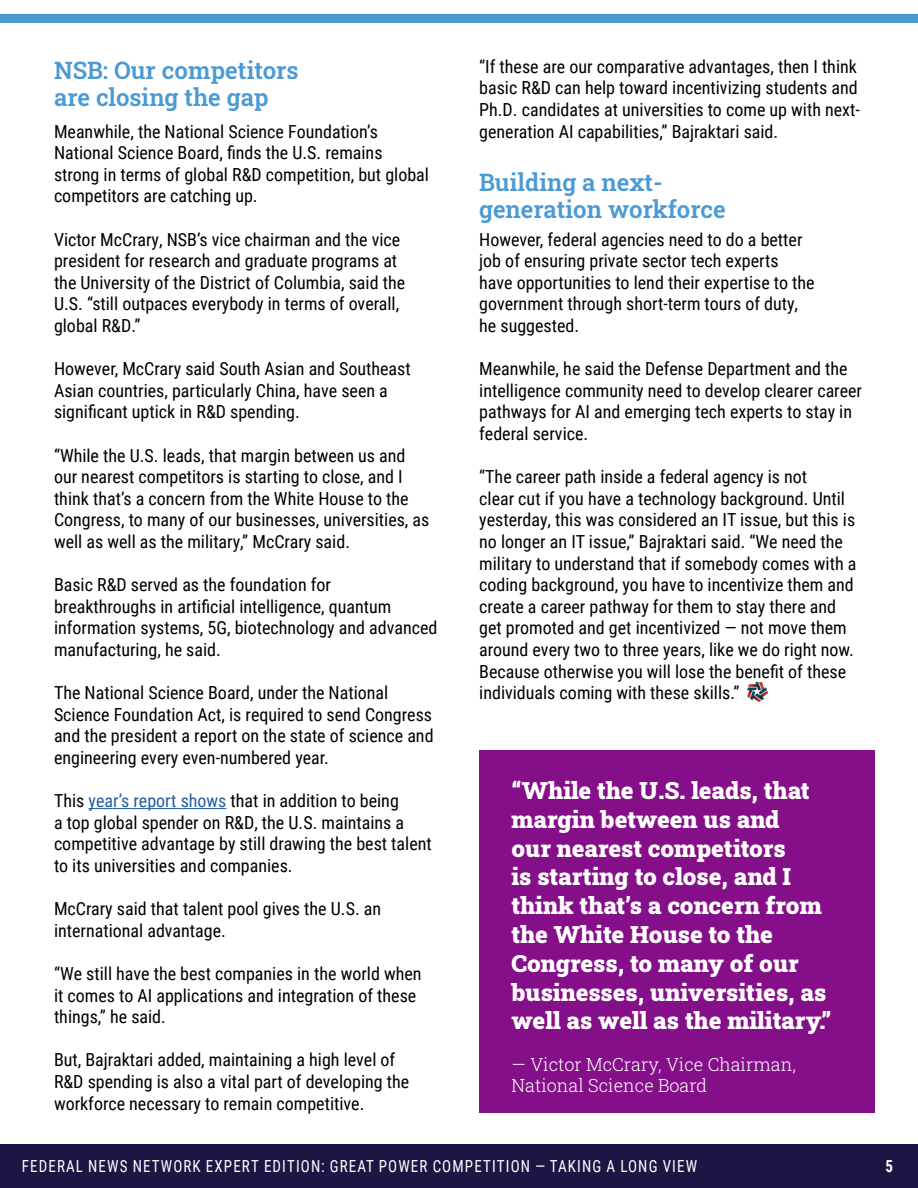
<style>
.page{position:relative;width:918px;height:1188px;background:#fff}
.page>*{position:absolute;margin:0;border:0;box-sizing:border-box;transform-origin:0 0}
.t1{font:24px/28.8px "Roboto Slab";color:#fff}
.t2{font:600 24px/27px "Roboto Slab";color:#4a9ad4}
.t3{font:18px/21.6px "Roboto Condensed";color:#000}
.t4{font:300 18px/21px "Roboto Slab";color:#fff}
.t5{font:16.65px "Roboto Condensed";letter-spacing:.075em;color:#fff;scale:.9 1}
.t6{font:700 16.65px "Roboto Condensed";color:#fff;scale:.9 1}
.s1{color:#215e9e}
</style>
<div class="page">
<hr style="left:89px;top:808px;width:138px;height:1px;background:#215e9e">
<div style="left:0;top:1145px;width:918px;height:43px;background:#1e1545"></div>
<div style="left:0;top:14px;width:918px;height:9px;background:#4a9ad4"></div>
<img style="left:748px;top:682px;width:19px;height:20px">
<div style="left:479px;top:750px;width:396px;height:363px;background:#850f89"></div>
<h1 class="t2" style="left:54px;top:57px;width:246px">NSB: Our competitors are closing the gap</h1>
<p class="t3" style="left:54px;top:120px;width:377px">Meanwhile, the National Science Foundation’s National Science Board, finds the U.S. remains strong in terms of global R&amp;D competition, but global competitors are catching up.</p>
<p class="t3" style="left:54px;top:228px;width:353px">Victor McCrary, NSB’s vice chairman and the vice president for research and graduate programs at the University of the District of Columbia, said the U.S. “still outpaces everybody in terms of overall, global R&amp;D.”</p>
<p class="t3" style="left:54px;top:357px;width:358px">However, McCrary said South Asian and Southeast<br>Asian countries, particularly China, have seen a significant uptick in R&amp;D spending.</p>
<p class="t3" style="left:54px;top:444px;width:377px">“While the U.S. leads, that margin between us and our nearest competitors is starting to close, and I think that’s a concern from the White House to the Congress, to many of our businesses, universities, as well as well as the military,” McCrary said.</p>
<p class="t3" style="left:54px;top:573px;width:385px">Basic R&amp;D served as the foundation for breakthroughs in artificial intelligence, quantum information systems, 5G, biotechnology and advanced manufacturing, he said.</p>
<p class="t3" style="left:54px;top:681px;width:381px">The National Science Board, under the National Science Foundation Act, is required to send Congress and the president a report on the state of science and engineering every even-numbered year.</p>
<p class="t3" style="left:54px;top:789px;width:379px">This <span class="s1">year’s report shows</span> that in addition to being<br>a top global spender on R&amp;D, the U.S. maintains a competitive advantage by still drawing the best talent to its universities and companies.</p>
<p class="t3" style="left:54px;top:897px;width:329px">McCrary said that talent pool gives the U.S. an international advantage.</p>
<p class="t3" style="left:54px;top:962px;width:369px">“We still have the best companies in the world when it comes to AI applications and integration of these things,” he said.</p>
<p class="t3" style="left:54px;top:1049px;width:357px">But, Bajraktari added, maintaining a high level of<br>R&amp;D spending is also a vital part of developing the workforce necessary to remain competitive.</p>
<p class="t3" style="left:479px;top:55px;width:382px">“If these are our comparative advantages, then I think basic R&amp;D can help toward incentivizing students and Ph.D. candidates at universities to come up with next&shy;generation AI capabilities,” Bajraktari said.</p>
<h1 class="t2" style="left:479px;top:168px;width:248px">Building a next&shy;generation workforce</h1>
<p class="t3" style="left:479px;top:228px;width:337px">However, federal agencies need to do a better job of ensuring private sector tech experts have opportunities to lend their expertise to the government through short-term tours of duty, he suggested.</p>
<p class="t3" style="left:479px;top:357px;width:384px">Meanwhile, he said the Defense Department and the intelligence community need to develop clearer career pathways for AI and emerging tech experts to stay in federal service.</p>
<p class="t3" style="left:479px;top:465px;width:379px">“The career path inside a federal agency is not<br>clear cut if you have a technology background. Until yesterday, this was considered an IT issue, but this is no longer an IT issue,” Bajraktari said. “We need the military to understand that if somebody comes with a coding background, you have to incentivize them and create a career pathway for them to stay there and get promoted and get incentivized — not move them around every two to three years, like we do right now.<br>Because otherwise you will lose the benefit of these individuals coming with these skills.”</p>
<h1 class="t1" style="left:512px;top:775px;width:322px">“While the U.S. leads, that margin between us and<br>our nearest competitors<br>is starting to close, and I think that’s a concern from the White House to the<br>Congress, to many of our businesses, universities, as well as well as the military.”</h1>
<p class="t4" style="left:512px;top:1054px;width:286px">— Victor McCrary, Vice Chairman,<br>National Science Board</p>
<p class="t5" style="left:22px;top:1154px;width:752px">FEDERAL NEWS NETWORK EXPERT EDITION: GREAT POWER COMPETITION — TAKING A LONG VIEW</p>
<p class="t6" style="left:886px;top:1154px;width:10px">5</p>
</div>
